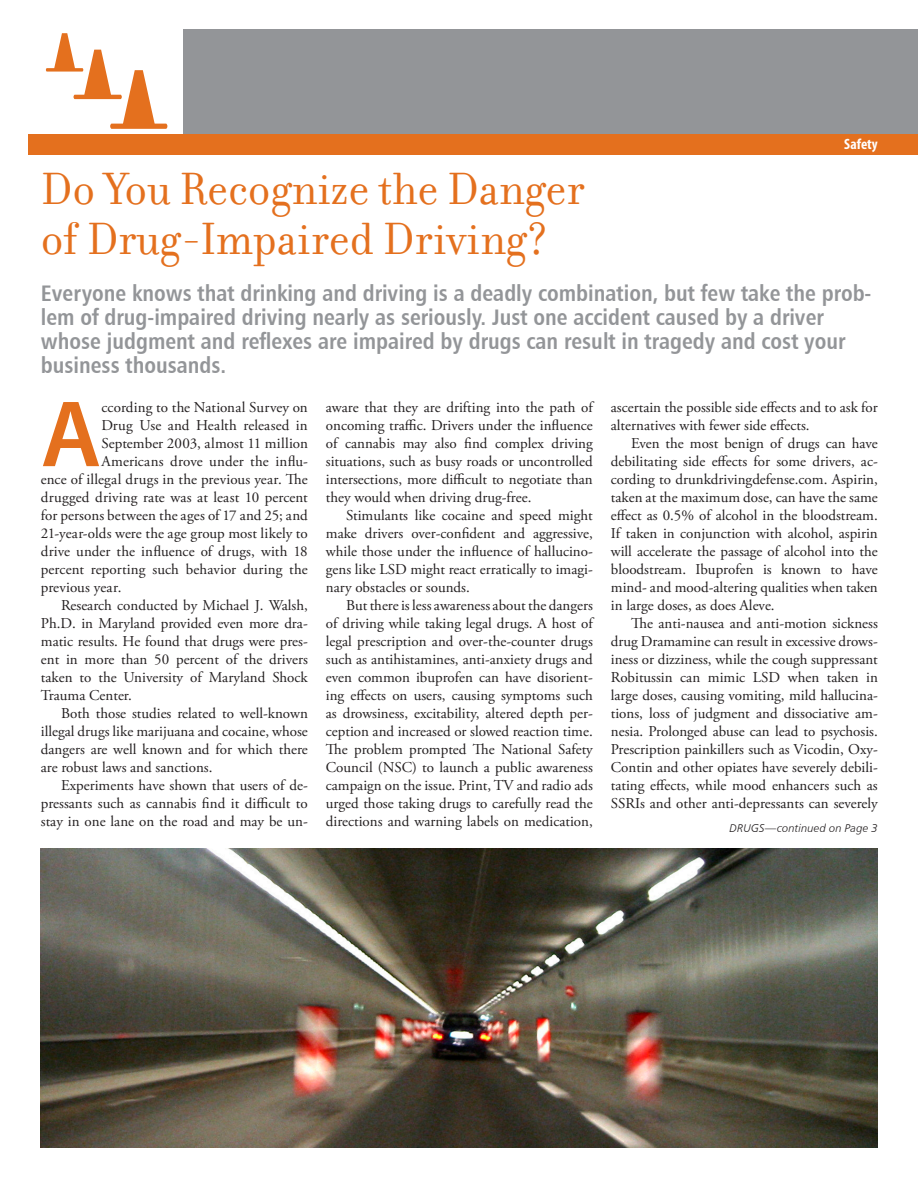
<style>
.page{position:relative;width:918px;height:1188px;background:#fff}
.page>*{position:absolute;margin:0;border:0;box-sizing:border-box;transform-origin:0 0}
.body_copy_first_para{font:600 95.1px "Myriad Pro";color:#e4701e}
.headline{font:48.75px/49.5px "Filosofia";color:#e4701e}
.main_subhead{font:22.5px/24px "Humanist 777 BT Bold Condensed B";color:#939598}
.body_copy{font:15px/18px "Adobe Garamond Pro";color:#231f20;text-align:justify}
.body_copy_first_para-2{font:15px "Adobe Garamond Pro";letter-spacing:.01em;color:#231f20}
.Topic_Heading{font:700 condensed 15px "Myriad Pro";color:#fff}
.t1{font:11.25px "Humanist 777 BT Light Italic B";letter-spacing:.01em;color:#231f20}
</style>
<div class="page">
<div style="left:0;top:29px;width:918px;height:126px;background:#939598"></div>
<div style="left:0;top:0;width:183px;height:161px;background:#fff"></div>
<div style="left:29px;top:134px;width:889px;height:21px;background:#e4701e"></div>
<svg style="left:46px;top:33px;width:121px;height:96px"></svg>
<img style="left:41px;top:848px;width:837px;height:299px">
<p class="Topic_Heading" style="left:844px;top:135px;width:35px">Safety</p>
<p class="headline" style="left:41px;top:165px;width:545px">Do You Recognize the Danger of Drug-Impaired Driving?</p>
<p class="main_subhead" style="left:41px;top:281px;width:832px">Everyone knows that drinking and driving is a deadly combination, but few take the prob&shy;lem of drug-impaired driving nearly as seriously. Just one accident caused by a driver whose judgment and reflexes are impaired by drugs can result in tragedy and cost your business thousands.</p>
<p class="body_copy_first_para" style="left:41px;top:374px;width:62px">A</p>
<p class="body_copy_first_para-2" style="left:101px;top:398px;width:208px">ccording to the National Survey on</p>
<p class="body_copy" style="left:326px;top:399px;width:269px">aware that they are drifting into the path of oncoming traffic. Drivers under the influence of cannabis may also find complex driving situations, such as busy roads or uncontrolled intersections, more difficult to negotiate than they would when driving drug-free.</p>
<p class="body_copy" style="left:326px;top:507px;width:269px;text-indent:20px">Stimulants like cocaine and speed might make drivers over-confident and aggressive, while those under the influence of hallucino&shy;gens like LSD might react erratically to imagi&shy;nary obstacles or sounds.</p>
<p class="body_copy" style="left:326px;top:597px;width:269px;text-indent:20px">But there is less awareness about the dangers of driving while taking legal drugs. A host of legal prescription and over-the-counter drugs such as antihistamines, anti-anxiety drugs and even common ibuprofen can have disorient&shy;ing effects on users, causing symptoms such as drowsiness, excitability, altered depth per&shy;ception and increased or slowed reaction time.<br>The problem prompted The National Safety Council (NSC) to launch a public awareness campaign on the issue. Print, TV and radio ads urged those taking drugs to carefully read the directions and warning labels on medication,</p>
<p class="body_copy" style="left:611px;top:399px;width:269px">ascertain the possible side effects and to ask for alternatives with fewer side effects.</p>
<p class="body_copy" style="left:611px;top:435px;width:269px;text-indent:20px">Even the most benign of drugs can have debilitating side effects for some drivers, ac&shy;cording to drunkdrivingdefense.com. Aspirin, taken at the maximum dose, can have the same effect as 0.5% of alcohol in the bloodstream.<br>If taken in conjunction with alcohol, aspirin will accelerate the passage of alcohol into the bloodstream. Ibuprofen is known to have mind- and mood-altering qualities when taken in large doses, as does Aleve.</p>
<p class="body_copy" style="left:611px;top:615px;width:269px;text-indent:20px">The anti-nausea and anti-motion sickness drug Dramamine can result in excessive drows&shy;iness or dizziness, while the cough suppressant Robitussin can mimic LSD when taken in large doses, causing vomiting, mild hallucina&shy;tions, loss of judgment and dissociative am&shy;nesia. Prolonged abuse can lead to psychosis.<br>Prescription painkillers such as Vicodin, Oxy-Contin and other opiates have severely debili&shy;tating effects, while mood enhancers such as SSRIs and other anti-depressants can severely</p>
<p class="body_copy_first_para-2" style="left:101px;top:416px;width:208px">Drug Use and Health released in</p>
<p class="body_copy_first_para-2" style="left:101px;top:434px;width:208px">September 2003, almost 11 million</p>
<p class="body_copy_first_para-2" style="left:101px;top:452px;width:208px">Americans drove under the influ-</p>
<p class="body_copy_first_para-2" style="left:41px;top:470px;width:268px">ence of illegal drugs in the previous year. The</p>
<p class="body_copy_first_para-2" style="left:41px;top:488px;width:268px">drugged driving rate was at least 10 percent</p>
<p class="body_copy_first_para-2" style="left:41px;top:506px;width:268px">for persons between the ages of 17 and 25; and</p>
<p class="body_copy_first_para-2" style="left:41px;top:524px;width:268px">21-year-olds were the age group most likely to</p>
<p class="body_copy_first_para-2" style="left:41px;top:542px;width:268px">drive under the influence of drugs, with 18</p>
<p class="body_copy_first_para-2" style="left:41px;top:560px;width:268px">percent reporting such behavior during the</p>
<p class="body_copy_first_para-2" style="left:41px;top:578px;width:82px">previous year.</p>
<p class="body_copy" style="left:41px;top:597px;width:269px;text-indent:20px">Research conducted by Michael J. Walsh, Ph.D. in Maryland provided even more dra&shy;matic results. He found that drugs were pres&shy;ent in more than 50 percent of the drivers taken to the University of Maryland Shock Trauma Center.</p>
<p class="body_copy" style="left:41px;top:705px;width:269px;text-indent:20px">Both those studies related to well-known illegal drugs like marijuana and cocaine, whose dangers are well known and for which there are robust laws and sanctions.</p>
<p class="body_copy" style="left:41px;top:777px;width:269px;text-indent:20px">Experiments have shown that users of de&shy;pressants such as cannabis find it difficult to stay in one lane on the road and may be un-</p>
<p class="t1" style="left:729px;top:821px;width:150px">DRUGS—continued on Page 3</p>
</div>
